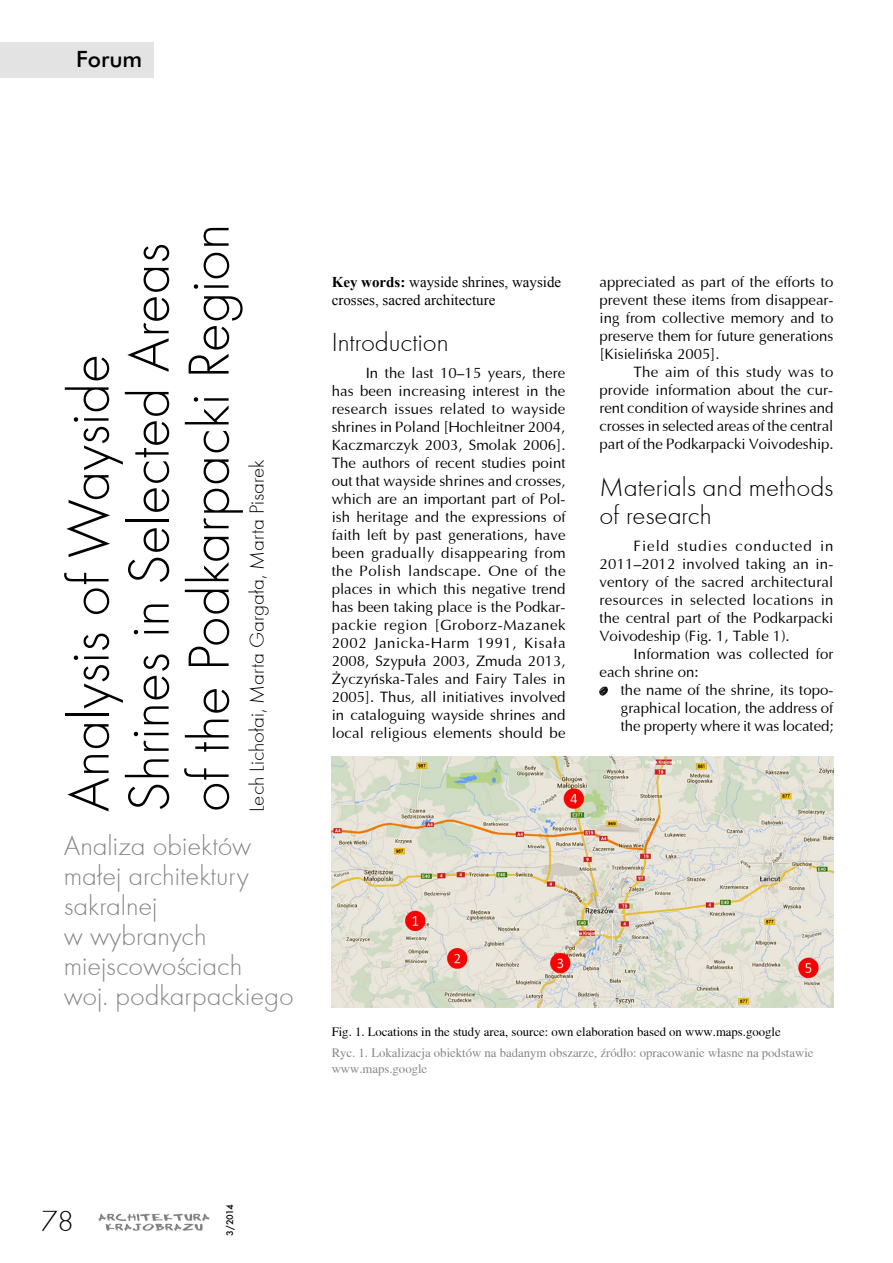
<style>
.page{position:relative;width:893px;height:1263px;background:#fff}
.page>*{position:absolute;margin:0;border:0;box-sizing:border-box;transform-origin:0 0}
.t1{font:60px/60px "Futura TEE Ligh";color:#000}
.t2{font:30px "Futura TEE Ligh";color:#000}
.t3{font:28.5px/30px "Futura TEE Ligh";color:#878787}
.t4{font:27px/28.5px "Futura TEE Ligh";color:#000}
.t5{font:22.5px "Futura Md PL Regular A";color:#000}
.t6{font:21px "Futura TEE Ligh";color:#000}
.t7{font:15px/18px "Ottawa";color:#000;text-align:justify}
.t8{font:15px/18px "Times New Roman";color:#000}
.t9{font:12.75px/15.3px "Toronto";color:#878787}
.t10{font:12.75px "Toronto";color:#000}
.t11{font:500 10.05px "Futura TEE";color:#000}
.s1{font-weight:700}
</style>
<div class="page">
<img style="left:98px;top:1213px;width:111px;height:18px">
<svg style="left:600px;top:687px;width:8px;height:8px"></svg>
<img style="left:332px;top:757px;width:501px;height:250px">
<div style="left:0;top:43px;width:153px;height:35px;background:#e3e3e3"></div>
<h3 class="t5" style="left:76px;top:46px;width:68px">Forum</h3>
<h1 class="t1" style="left:59px;top:812px;width:590px;rotate:-90deg">Analysis of Wayside<br>Shrines in Selected Areas of the Podkarpacki Region</h1>
<h3 class="t6" style="left:245px;top:812px;width:354px;rotate:-90deg">Lech Lichołai, Marta Gargała, Marta Pisarek</h3>
<h3 class="t3" style="left:64px;top:830px;width:231px">Analiza obiektów małej architektury sakralnej<br>w wybranych miejscowościach woj. podkarpackiego</h3>
<p class="t8" style="left:332px;top:273px;width:231px"><span class="s1">Key words:</span> wayside shrines, wayside crosses, sacred architecture</p>
<h3 class="t4" style="left:332px;top:328px;width:118px">Introduction</h3>
<p class="t7" style="left:332px;top:364px;width:235px;text-indent:34px">In the last 10–15 years, there has been increasing interest in the research issues related to wayside shrines in Poland [Hochleitner 2004, Kaczmarczyk 2003, Smolak 2006].<br>The authors of recent studies point out that wayside shrines and crosses, which are an important part of Pol&shy;ish heritage and the expressions of faith left by past generations, have been gradually disappearing from the Polish landscape. One of the places in which this negative trend has been taking place is the Podkar&shy;packie region [Groborz-Mazanek 2002 Janicka-Harm 1991, Kisała 2008, Szypuła 2003, Zmuda 2013, Życzyńska-Tales and Fairy Tales in 2005]. Thus, all initiatives involved in cataloguing wayside shrines and local religious elements should be</p>
<p class="t7" style="left:600px;top:273px;width:235px">appreciated as part of the efforts to prevent these items from disappear&shy;ing from collective memory and to preserve them for future generations [Kisielińska 2005].</p>
<p class="t7" style="left:600px;top:363px;width:236px;text-indent:34px">The aim of this study was to provide information about the cur&shy;rent condition of wayside shrines and crosses in selected areas of the central part of the Podkarpacki Voivodeship.</p>
<h3 class="t4" style="left:600px;top:473px;width:235px">Materials and methods of research</h3>
<p class="t7" style="left:600px;top:537px;width:235px;text-indent:34px">Field studies conducted in 2011–2012 involved taking an in&shy;ventory of the sacred architectural resources in selected locations in the central part of the Podkarpacki Voivodeship (Fig. 1, Table 1).</p>
<p class="t7" style="left:600px;top:645px;width:235px;text-indent:34px">Information was collected for each shrine on:</p>
<p class="t7" style="left:621px;top:681px;width:214px">the name of the shrine, its topo&shy;graphical location, the address of the property where it was located;</p>
<p class="t10" style="left:332px;top:1024px;width:451px">Fig. 1. Locations in the study area, source: own elaboration based on www.maps.google</p>
<p class="t9" style="left:332px;top:1045px;width:483px">Ryc. 1. Lokalizacja obiektów na badanym obszarze, źródło: opracowanie własne na podstawie www.maps.google</p>
<h2 class="t2" style="left:41px;top:1204px;width:34px">78</h2>
<p class="t11" style="left:224px;top:1236px;width:33px;rotate:-90deg">3/2014</p>
</div>
